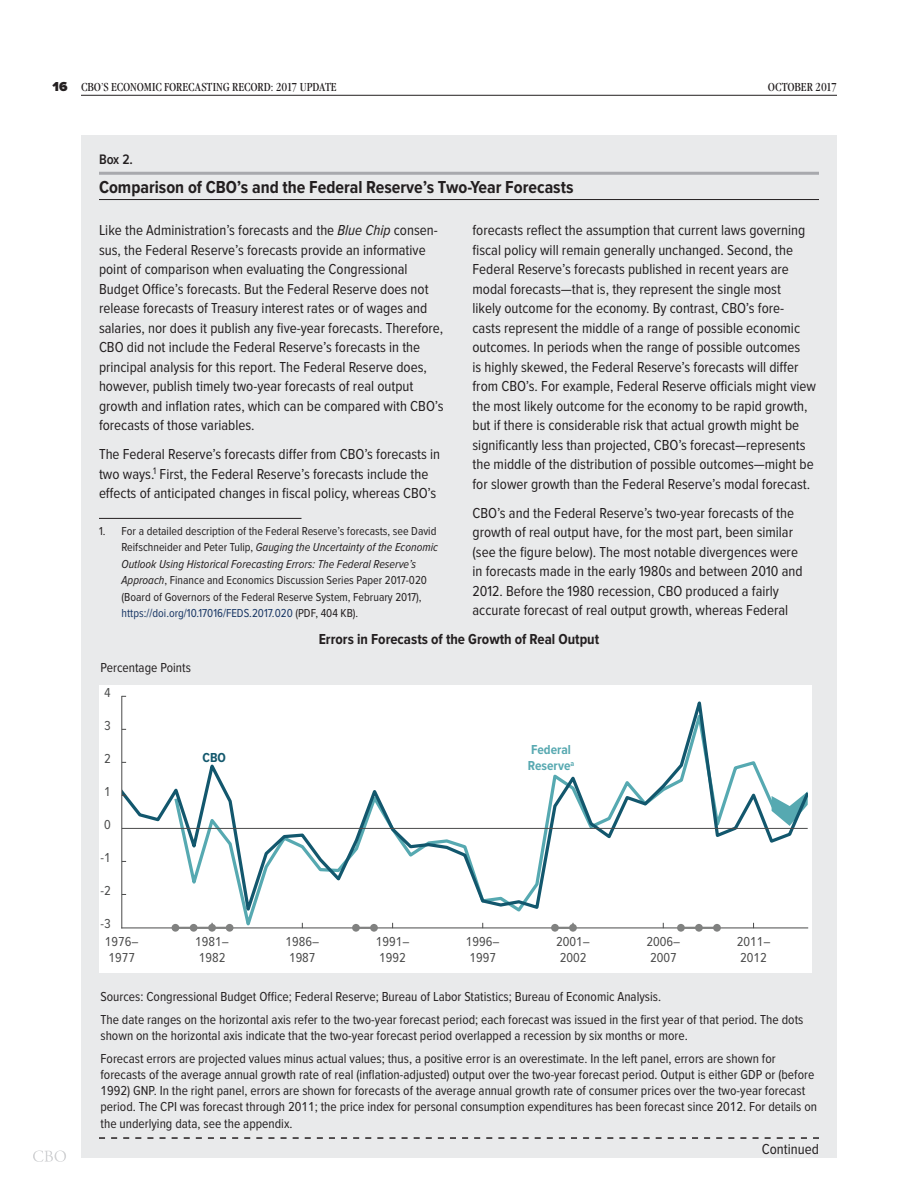
<style>
.page{position:relative;width:918px;height:1188px;background:#fff}
.page>*{position:absolute;margin:0;border:0;box-sizing:border-box;transform-origin:0 0}
.Bx-2_Title{font:700 18px "Proxima Nova Cond";color:#231f20}
.Bx-5_Body_Text{font:15px/19.5px "Proxima Nova Cond";color:#231f20}
.Bx-8_BoxTable-Title{font:700 15px "Proxima Nova Cond";color:#231f20}
.N-Continued_w_Rule{font:15px "Proxima Nova Cond";color:#231f20}
.Bx-1_Number{font:600 14.25px "Proxima Nova Cond";color:#231f20}
.N-Notes{font:13.5px/16.2px "Proxima Nova T Cond";color:#231f20}
.t1{font:13.5px/16.2px "Proxima Nova T Cond";color:#4b4b4b}
.F-7_Units{font:13.5px "Proxima Nova T Cond";color:#231f20}
.t2{font:700 13.5px/16.2px "Proxima Nova T Cond";letter-spacing:-.005em;color:#58a9b1}
.t3{font:13.5px "Proxima Nova T Cond";color:#4a4b4b}
.t4{font:700 13.5px "Proxima Nova T Cond";color:#13586d}
.Bx-7_Footnotes-text{font:12px/16.5px "Proxima Nova Cond";color:#231f20}
.t5{font:12px "Garamond Modern FS";color:#231f20}
.t6{font:700 7.8px "Proxima Nova T Cond";color:#58a9b1}
.s1{font-family:"Proxima Nova";font-weight:900;font-size:13.5px}
.s2{font-style:italic}
.s3{color:#183664}
.s4{font-family:"Proxima Nova Cond"}
</style>
<div class="page">
<svg style="left:33px;top:1150px;width:33px;height:12px"></svg>
<hr style="left:81px;top:95px;width:756px;height:1px;background:#231f20">
<div style="left:81px;top:135px;width:756px;height:1023px;background:#e9eaeb"></div>
<hr style="left:99px;top:172px;width:720px;height:3px;background:#a8a9ad">
<hr style="left:99px;top:199px;width:720px;height:1px;background:#231f20">
<svg style="left:99px;top:1137px;width:720px;height:2px"></svg>
<div style="left:99px;top:685px;width:712px;height:288px;background:#fff"></div>
<svg style="left:172px;top:923px;width:605px;height:9px"></svg>
<svg style="left:121px;top:695px;width:687px;height:228px"></svg>
<hr style="left:122px;top:928px;width:686px;height:1px;background:#4a4b4b">
<hr style="left:122px;top:828px;width:686px;height:1px;background:#4a4b4b">
<hr style="left:121px;top:696px;width:1px;height:232px;background:#4a4b4b">
<hr style="left:175px;top:927px;width:55px;height:2px;background:#808180">
<div style="left:172px;top:924px;width:7px;height:8px;background:#808180;border-radius:50%"></div>
<div style="left:190px;top:924px;width:8px;height:8px;background:#808180;border-radius:50%"></div>
<div style="left:208px;top:924px;width:8px;height:8px;background:#808180;border-radius:50%"></div>
<div style="left:226px;top:924px;width:8px;height:8px;background:#808180;border-radius:50%"></div>
<svg style="left:360px;top:927px;width:10px;height:2px"></svg>
<div style="left:352px;top:924px;width:8px;height:8px;background:#808180;border-radius:50%"></div>
<div style="left:370px;top:924px;width:8px;height:8px;background:#808180;border-radius:50%"></div>
<svg style="left:555px;top:923px;width:19px;height:6px"></svg>
<div style="left:551px;top:924px;width:8px;height:8px;background:#808180;border-radius:50%"></div>
<div style="left:569px;top:924px;width:8px;height:8px;background:#808180;border-radius:50%"></div>
<hr style="left:681px;top:927px;width:36px;height:2px;background:#808180">
<div style="left:677px;top:924px;width:8px;height:8px;background:#808180;border-radius:50%"></div>
<div style="left:713px;top:924px;width:8px;height:8px;background:#808180;border-radius:50%"></div>
<div style="left:695px;top:924px;width:8px;height:8px;background:#808180;border-radius:50%"></div>
<hr style="left:99px;top:518px;width:203px;height:1px;background:#231f20">
<p class="t5" style="left:53px;top:80px;width:187px"><span class="s1">16</span> CBO’S ECONOMIC FORECASTING RECO</p>
<p class="t5" style="left:258px;top:80px;width:80px">RD: 2017 UPDATE</p>
<p class="t5" style="left:768px;top:80px;width:71px">OCTOBER 2017</p>
<p class="Bx-1_Number" style="left:99px;top:152px;width:36px">Box 2.</p>
<p class="Bx-2_Title" style="left:99px;top:177px;width:476px">Comparison of CBO’s and the Federal Reserve’s Two-Year Forecasts</p>
<p class="Bx-5_Body_Text" style="left:99px;top:221px;width:346px">Like the Administration’s forecasts and the <span class="s2">Blue Chip</span> consen&shy;sus, the Federal Reserve’s forecasts provide an informative point of comparison when evaluating the Congressional Budget Office’s forecasts. But the Federal Reserve does not release forecasts of Treasury interest rates or of wages and salaries, nor does it publish any five-year forecasts. Therefore, CBO did not include the Federal Reserve’s forecasts in the principal analysis for this report. The Federal Reserve does, however, publish timely two-year forecasts of real output growth and inflation rates, which can be compared with CBO’s forecasts of those variables.</p>
<p class="Bx-5_Body_Text" style="left:99px;top:445px;width:343px">The Federal Reserve’s forecasts differ from CBO’s forecasts in two ways.<sup>1</sup> First, the Federal Reserve’s forecasts include the effects of anticipated changes in fiscal policy, whereas CBO’s</p>
<p class="Bx-7_Footnotes-text" style="left:122px;top:523px;width:318px;text-indent:-22px">1. For a detailed description of the Federal Reserve’s forecasts, see David Reifschneider and Peter Tulip, <span class="s2">Gauging the Uncertainty of the Economic Outlook Using Historical Forecasting Errors: The Federal Reserve’s Approach</span>, Finance and Economics Discussion Series Paper 2017-020 (Board of Governors of the Federal Reserve System, February 2017), <span class="s3">https://doi.org/10.17016/FEDS.2017.020</span> (PDF, 404 KB).</p>
<p class="Bx-5_Body_Text" style="left:472px;top:221px;width:345px">forecasts reflect the assumption that current laws governing fiscal policy will remain generally unchanged. Second, the Federal Reserve’s forecasts published in recent years are modal forecasts—that is, they represent the single most<br>likely outcome for the economy. By contrast, CBO’s fore&shy;casts represent the middle of a range of possible economic outcomes. In periods when the range of possible outcomes<br>is highly skewed, the Federal Reserve’s forecasts will differ from CBO’s. For example, Federal Reserve officials might view the most likely outcome for the economy to be rapid growth, but if there is considerable risk that actual growth might be significantly less than projected, CBO’s forecast—represents the middle of the distribution of possible outcomes—might be for slower growth than the Federal Reserve’s modal forecast.</p>
<p class="Bx-5_Body_Text" style="left:472px;top:504px;width:332px">CBO’s and the Federal Reserve’s two-year forecasts of the growth of real output have, for the most part, been similar (see the figure below). The most notable divergences were in forecasts made in the early 1980s and between 2010 and 2012. Before the 1980 recession, CBO produced a fairly accurate forecast of real output growth, whereas Federal</p>
<p class="F-7_Units" style="left:100px;top:660px;width:92px">Percentage Points</p>
<p class="t3" style="left:104px;top:684px;width:8px">4</p>
<p class="t3" style="left:104px;top:717px;width:8px">3</p>
<p class="t3" style="left:104px;top:750px;width:8px">2</p>
<p class="t3" style="left:104px;top:783px;width:8px">1</p>
<p class="t3" style="left:104px;top:816px;width:8px">0</p>
<p class="t3" style="left:100px;top:849px;width:12px">-1</p>
<p class="t3" style="left:100px;top:882px;width:12px">-2</p>
<p class="t3" style="left:100px;top:915px;width:12px">-3</p>
<p class="t4" style="left:203px;top:750px;width:25px">CBO</p>
<p class="Bx-8_BoxTable-Title" style="left:319px;top:631px;width:282px">Errors in Forecasts of the Growth of Real Output</p>
<p class="t2" style="left:528px;top:742px;width:45px">Federal<br>Reserve</p>
<p class="t6" style="left:571px;top:758px;width:5px">a</p>
<p class="t1" style="left:105px;top:934px;width:35px">1976–<br>1977</p>
<p class="t1" style="left:195px;top:934px;width:35px">1981–<br>1982</p>
<p class="t1" style="left:285px;top:934px;width:35px">1986–<br>1987</p>
<p class="t1" style="left:376px;top:934px;width:35px">1991–<br>1992</p>
<p class="t1" style="left:466px;top:934px;width:35px">1996–<br>1997</p>
<p class="t1" style="left:556px;top:934px;width:35px">2001–<br>2002</p>
<p class="t1" style="left:646px;top:934px;width:35px">2006–<br>2007</p>
<p class="t1" style="left:737px;top:934px;width:35px">2011–<br>2012</p>
<p class="N-Notes" style="left:100px;top:988px;width:562px">Sources: Congressional Budget Office; Federal Reserve; Bureau of Labor Statistics; Bureau of Economic Analysis.</p>
<p class="N-Notes" style="left:100px;top:1011px;width:704px">The date ranges on the horizontal axis refer to the two-year forecast period; each forecast was issued in the first year of that period. The dots shown on the horizontal axis indicate that the two-year forecast period overlapped a recession by six months or more.</p>
<p class="N-Notes" style="left:100px;top:1050px;width:718px">Forecast errors are projected values minus actual values; thus, a positive error is an overestimate. In the left panel, errors are shown for forecasts of the average annual growth rate of real (inflation-adjusted) output over the two-year forecast period. Output is either GDP or (before 1992) GNP. In the right panel, errors are shown for forecasts of the average annual growth rate of consumer prices over the two-year forecast period. The CPI was forecast through 2011; the price index for personal consumption expenditures has been forecast since 2012. For details on the underlying data, see the <span class="s4">appendix</span>.</p>
<p class="N-Continued_w_Rule" style="left:762px;top:1140px;width:59px">Continued</p>
</div>
